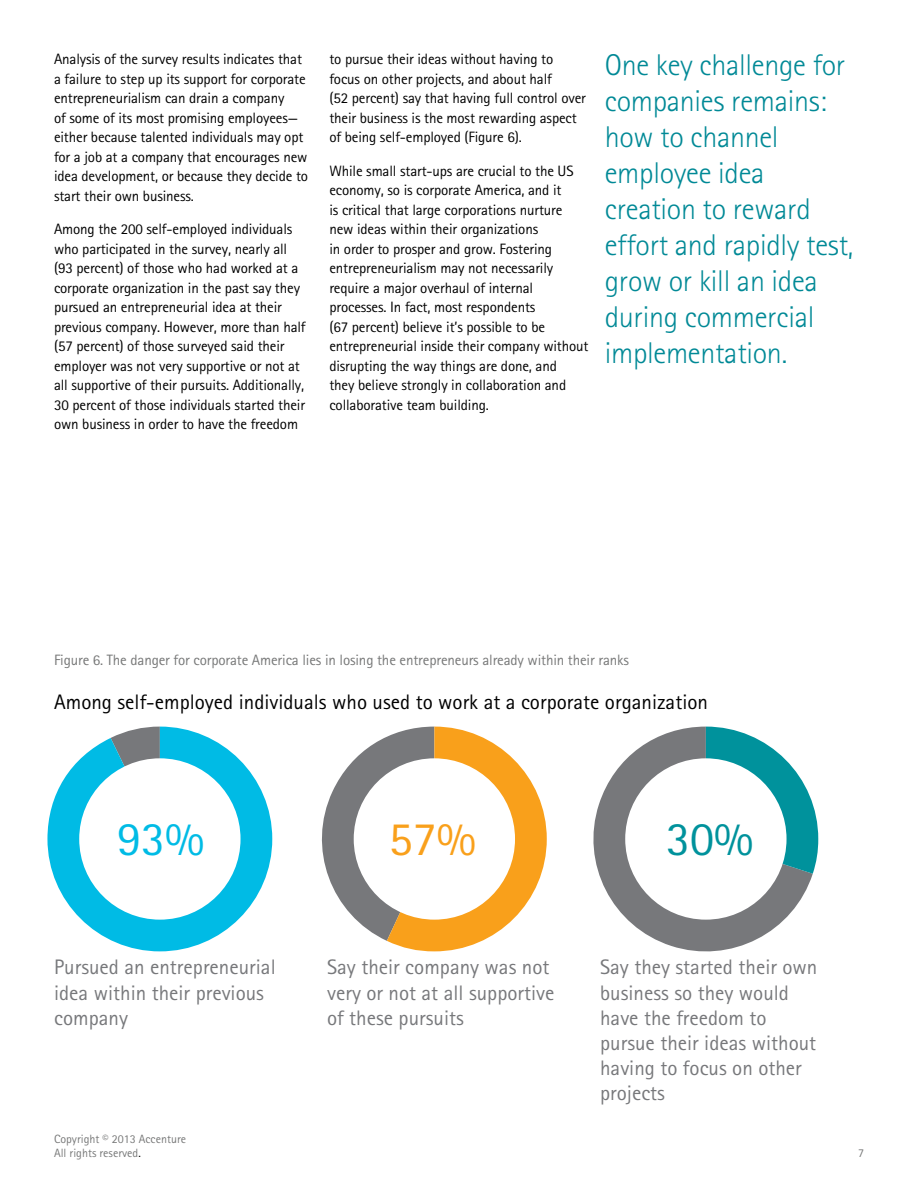
<style>
.page{position:relative;width:918px;height:1188px;background:#fff}
.page>*{position:absolute;margin:0;border:0;box-sizing:border-box;transform-origin:0 0}
.t1{font:48px "Agfa Rotis Sans Serif";color:#00bbe5}
.t2{font:48px "Agfa Rotis Sans Serif";color:#f9a01b}
.t3{font:48px "Agfa Rotis Sans Serif";color:#00929c}
.t4{font:300 30px/36px "Agfa Rotis Sans Serif";letter-spacing:-.01em;color:#008996}
.t5{font:21px/25.2px "Agfa Rotis Sans Serif";color:#77787b}
.t6{font:21px "Agfa Rotis Sans Serif";color:#000}
.t7{font:15px/19.5px "Agfa Rotis Sans Serif";letter-spacing:-.01em;color:#000}
.t8{font:15px "Agfa Rotis Sans Serif";letter-spacing:-.01em;color:#777878}
.t9{font:12px/13.5px "Agfa Rotis Sans Serif";color:#777878}
.s1{color:#000}
</style>
<div class="page">
<svg style="left:47px;top:727px;width:225px;height:224px;fill:#00bbe5"></svg>
<div style="left:79px;top:758px;width:162px;height:162px;background:#fff;border-radius:50%"></div>
<svg style="left:321px;top:727px;width:226px;height:224px"></svg>
<div style="left:354px;top:758px;width:161px;height:162px;background:#fff;border-radius:50%"></div>
<svg style="left:593px;top:727px;width:220px;height:225px;fill:#77787b"></svg>
<svg style="left:706px;top:727px;width:112px;height:147px"></svg>
<div style="left:625px;top:758px;width:162px;height:162px;background:#fff;border-radius:50%"></div>
<p class="t7" style="left:54px;top:49px;width:256px">Analysis of the survey results indicates that a failure to step up its support for corporate entrepreneurialism can drain a company<br>of some of its most promising employees— either because talented individuals may opt for a job at a company that encourages new idea development, or because they decide to start their own business.</p>
<p class="t7" style="left:54px;top:219px;width:253px">Among the 200 self-employed individuals who participated in the survey, nearly all (93 percent) of those who had worked at a corporate organization in the past say they pursued an entrepreneurial idea at their previous company. However, more than half (57 percent) of those surveyed said their employer was not very supportive or not at all supportive of their pursuits. Additionally, 30 percent of those individuals started their own business in order to have the freedom</p>
<p class="t7" style="left:329px;top:49px;width:258px">to pursue their ideas without having to focus on other projects, and about half<br>(52 percent) say that having full control over their business is the most rewarding aspect of being self-employed (Figure 6).</p>
<p class="t7" style="left:329px;top:161px;width:261px">While small start-ups are crucial to the US economy, so is corporate America, and it<br>is critical that large corporations nurture new ideas within their organizations<br>in order to prosper and grow. Fostering entrepreneurialism may not necessarily require a major overhaul of internal processes. In fact, most respondents<br>(67 percent) believe it’s possible to be entrepreneurial inside their company without disrupting the way things are done, and<br>they believe strongly in collaboration and collaborative team building.</p>
<h2 class="t4" style="left:605px;top:47px;width:250px">One key challenge for companies remains: how to channel employee idea creation to reward effort and rapidly test, grow or kill an idea during commercial implementation.</h2>
<p class="t8" style="left:54px;top:651px;width:576px">Figure 6. The danger for corporate America lies in losing the entrepreneurs already within their ranks</p>
<h3 class="t6" style="left:54px;top:689px;width:655px">Among self-employed individuals who used to work at a corporate organization</h3>
<h1 class="t1" style="left:117px;top:810px;width:89px">93%</h1>
<h1 class="t2" style="left:389px;top:810px;width:89px">57%</h1>
<h1 class="t3" style="left:666px;top:810px;width:89px">30%</h1>
<h3 class="t5" style="left:54px;top:955px;width:223px">Pursued an entrepreneurial idea within their previous company</h3>
<h3 class="t5" style="left:327px;top:955px;width:229px">Say their company was not very or not at all supportive of these pursuits</h3>
<h3 class="t5" style="left:600px;top:955px;width:219px">Say they started their own business so they would have the freedom to pursue their ideas without having to focus on other projects</h3>
<p class="t9" style="left:54px;top:1132px;width:134px">Copyright © 2013 Accenture<br>All rights reserved<span class="s1">.</span></p>
<p class="t9" style="left:858px;top:1146px;width:7px">7</p>
</div>
